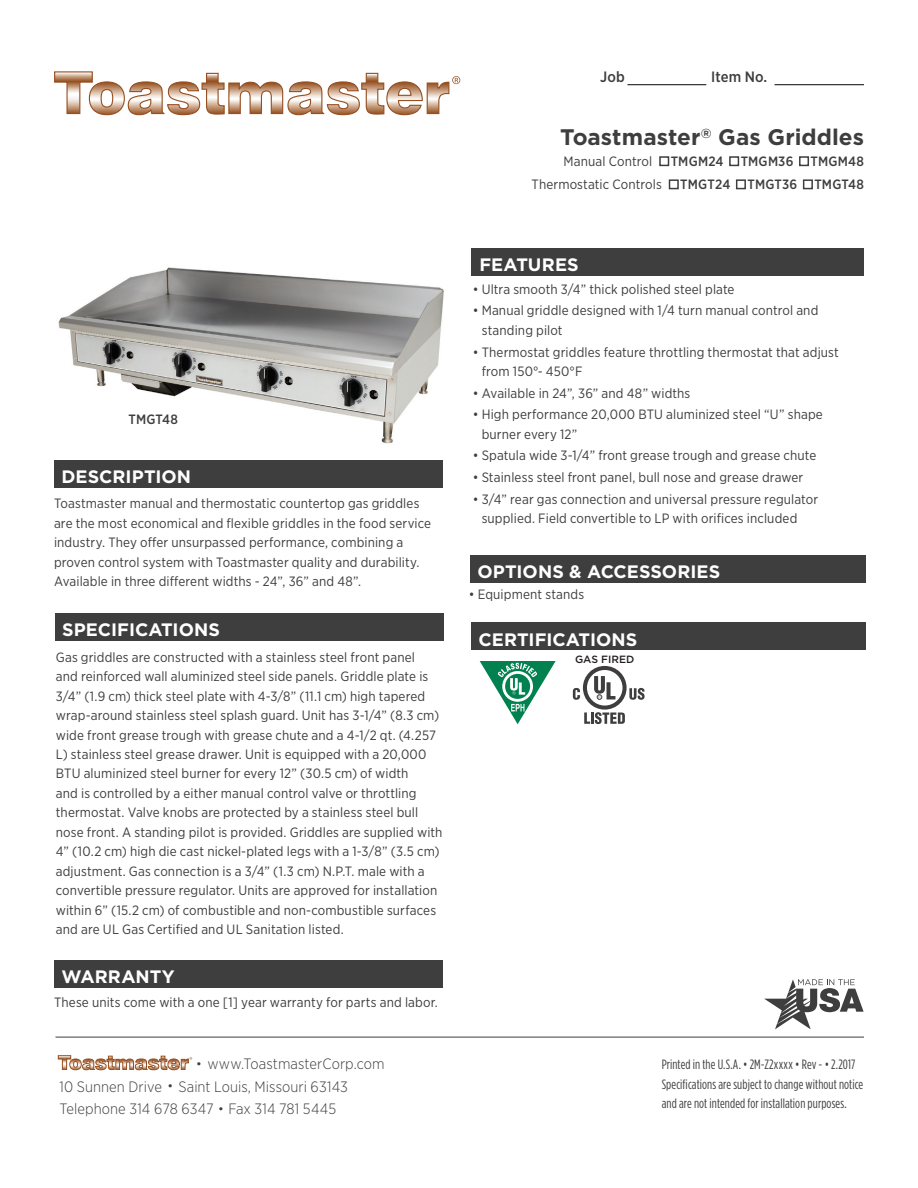
<style>
.page{position:relative;width:918px;height:1188px;background:#fff}
.page>*{position:absolute;margin:0;border:0;box-sizing:border-box;transform-origin:0 0}
.t1{font:700 22.5px "Gotham";color:#3e3e3f}
.t2{font:700 18px "Gotham";color:#fff}
.t3{font:300 15px/22.5px "Gotham Narrow";letter-spacing:.005em;color:#3e3e3f}
.t4{font:500 15px "Gotham Narrow";letter-spacing:.01em;color:#3e3e3f}
.t5{font:13.5px/19.5px "Gotham Narrow";letter-spacing:.01em;color:#3e3e3f}
.t6{font:13.5px/19.5px "Gotham Condensed";letter-spacing:.01em;color:#3e3e3f}
.t7{font:500 13.5px "Gotham Narrow";letter-spacing:.01em;color:#3e3e3f}
.t8{font:500 10.5px "Gotham";color:#231f20}
.s1{font-family:"Gotham";font-weight:400;font-size:12px}
</style>
<div class="page">
<div style="left:659px;top:156px;width:10px;height:10px;border:2px solid #3e3e3f"></div>
<div style="left:729px;top:156px;width:10px;height:10px;border:2px solid #3e3e3f"></div>
<div style="left:799px;top:156px;width:10px;height:10px;border:2px solid #3e3e3f"></div>
<div style="left:669px;top:179px;width:10px;height:10px;border:2px solid #3e3e3f"></div>
<div style="left:736px;top:179px;width:10px;height:10px;border:2px solid #3e3e3f"></div>
<div style="left:803px;top:179px;width:10px;height:10px;border:2px solid #3e3e3f"></div>
<hr style="left:627px;top:84px;width:79px;height:1px;background:#040503">
<hr style="left:775px;top:84px;width:89px;height:1px;background:#040503">
<div style="left:54px;top:460px;width:389px;height:27px;background:#3e3e3f"></div>
<div style="left:55px;top:613px;width:388px;height:27px;background:#3e3e3f"></div>
<div style="left:472px;top:248px;width:392px;height:28px;background:#3e3e3f"></div>
<div style="left:471px;top:623px;width:395px;height:27px;background:#3e3e3f"></div>
<hr style="left:56px;top:1037px;width:808px;height:1px;background:#3e3e3f">
<svg style="left:764px;top:979px;width:100px;height:50px"></svg>
<svg style="left:480px;top:661px;width:76px;height:63px"></svg>
<svg style="left:573px;top:666px;width:72px;height:58px"></svg>
<img style="left:58px;top:267px;width:386px;height:177px">
<div style="left:470px;top:555px;width:396px;height:27px;background:#3e3e3f"></div>
<div style="left:54px;top:961px;width:389px;height:27px;background:#3e3e3f"></div>
<svg style="left:54px;top:71px;width:406px;height:45px"></svg>
<svg style="left:58px;top:1055px;width:134px;height:16px"></svg>
<p class="t7" style="left:129px;top:410px;width:51px">TMGT48</p>
<h2 class="t2" style="left:62px;top:466px;width:131px">DESCRIPTION</h2>
<p class="t5" style="left:54px;top:494px;width:379px">Toastmaster manual and thermostatic countertop gas griddles are the most economical and flexible griddles in the food service industry. They offer unsurpassed performance, combining a proven control system with Toastmaster quality and durability.<br>Available in three different widths - 24”, 36” and 48”.</p>
<h2 class="t2" style="left:62px;top:619px;width:159px">SPECIFICATIONS</h2>
<p class="t5" style="left:56px;top:647px;width:388px">Gas griddles are constructed with a stainless steel front panel<br>and reinforced wall aluminized steel side panels. Griddle plate is 3/4” (1.9 cm) thick steel plate with 4-3/8” (11.1 cm) high tapered wrap-around stainless steel splash guard. Unit has 3-1/4” (8.3 cm) wide front grease trough with grease chute and a 4-1/2 qt. (4.257<br>L) stainless steel grease drawer. Unit is equipped with a 20,000<br>BTU aluminized steel burner for every 12” (30.5 cm) of width<br>and is controlled by a either manual control valve or throttling thermostat. Valve knobs are protected by a stainless steel bull nose front. A standing pilot is provided. Griddles are supplied with 4” (10.2 cm) high die cast nickel-plated legs with a 1-3/8” (3.5 cm) adjustment. Gas connection is a 3/4” (1.3 cm) N.P.T. male with a convertible pressure regulator. Units are approved for installation within 6” (15.2 cm) of combustible and non-combustible surfaces and are UL Gas Certified and UL Sanitation listed.</p>
<h2 class="t2" style="left:62px;top:967px;width:115px">WARRANTY</h2>
<p class="t5" style="left:54px;top:992px;width:385px">These units come with a one [1] year warranty for parts and labor.</p>
<p class="t3" style="left:59px;top:1053px;width:327px;text-indent:137px"><span class="s1">•</span> www.ToastmasterCorp.com<br>10 Sunnen Drive <span class="s1">•</span> Saint Louis, Missouri 63143<br>Telephone 314 678 6347 <span class="s1">•</span> Fax 314 781 5445</p>
<p class="t4" style="left:600px;top:68px;width:26px">Job</p>
<p class="t4" style="left:711px;top:68px;width:58px">Item No.</p>
<h1 class="t1" style="left:560px;top:124px;width:305px">Toastmaster<sup>®</sup> Gas Griddles</h1>
<p class="t5" style="left:563px;top:151px;width:90px">Manual Control</p>
<p class="t7" style="left:671px;top:153px;width:54px">TMGM24</p>
<p class="t7" style="left:741px;top:153px;width:54px">TMGM36</p>
<p class="t7" style="left:811px;top:153px;width:55px">TMGM48</p>
<p class="t5" style="left:532px;top:175px;width:132px">Thermostatic Controls</p>
<p class="t7" style="left:680px;top:176px;width:52px">TMGT24</p>
<p class="t7" style="left:747px;top:176px;width:51px">TMGT36</p>
<p class="t7" style="left:814px;top:176px;width:51px">TMGT48</p>
<h2 class="t2" style="left:479px;top:254px;width:101px">FEATURES</h2>
<p class="t5" style="left:473px;top:279px;width:263px">• Ultra smooth 3/4” thick polished steel plate</p>
<p class="t5" style="left:482px;top:301px;width:338px;text-indent:-9px">• Manual griddle designed with 1/4 turn manual control and standing pilot</p>
<p class="t5" style="left:482px;top:342px;width:359px;text-indent:-9px">• Thermostat griddles feature throttling thermostat that adjust from 150°- 450°F</p>
<p class="t5" style="left:473px;top:383px;width:219px">• Available in 24”, 36” and 48” widths</p>
<p class="t5" style="left:482px;top:405px;width:343px;text-indent:-9px">• High performance 20,000 BTU aluminized steel “U” shape burner every 12”</p>
<p class="t5" style="left:473px;top:446px;width:345px">• Spatula wide 3-1/4” front grease trough and grease chute</p>
<p class="t5" style="left:473px;top:467px;width:332px">• Stainless steel front panel, bull nose and grease drawer</p>
<p class="t5" style="left:482px;top:489px;width:338px;text-indent:-9px">• 3/4” rear gas connection and universal pressure regulator supplied. Field convertible to LP with orifices included</p>
<h2 class="t2" style="left:477px;top:561px;width:244px">OPTIONS &amp; ACCESSORIES</h2>
<p class="t5" style="left:469px;top:584px;width:117px">• Equipment stands</p>
<h2 class="t2" style="left:479px;top:629px;width:160px">CERTIFICATIONS</h2>
<p class="t8" style="left:575px;top:652px;width:61px">GAS FIRED</p>
<p class="t6" style="left:662px;top:1055px;width:203px">Printed in the U.S.A. • 2M-Z2xxxx • Rev - • 2.2017<br>Specifications are subject to change without notice and are not intended for installation purposes.</p>
</div>
